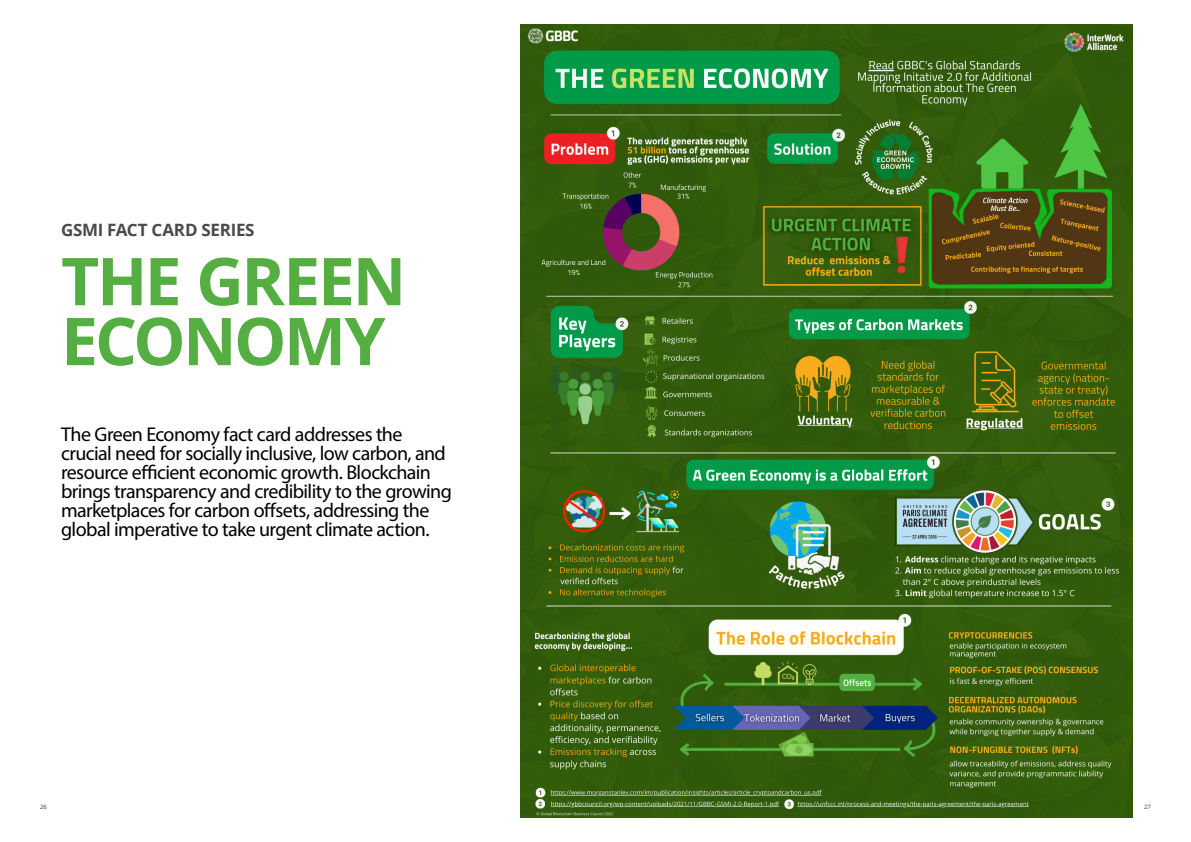
<style>
.page{position:relative;width:1191px;height:842px;background:#fff}
.page>*{position:absolute;margin:0;border:0;box-sizing:border-box;transform-origin:0 0}
.t1{font:700 66px/59.9px "Open Sans";letter-spacing:-.04em;color:#55ae42}
.t2{font:20px/19px "Myriad Pro";letter-spacing:-.03em;color:#000}
.t3{font:700 17px "Open Sans";letter-spacing:-.015em;color:#4a4a4d}
.t4{font:6px "Open Sans";color:#383839}
</style>
<div class="page">
<img style="left:520px;top:25px;width:612px;height:792px">
<p class="t3" style="left:61px;top:218px;width:195px">GSMI FACT CARD SERIES</p>
<h1 class="t1" style="left:61px;top:250px;width:347px">THE GREEN<br>ECONOMY</h1>
<p class="t2" style="left:61px;top:424px;width:392px">The Green Economy fact card addresses the crucial need for socially inclusive, low carbon, and resource efficient economic growth. Blockchain brings transparency and credibility to the growing marketplaces for carbon offsets, addressing the global imperative to take urgent climate action.</p>
<p class="t4" style="left:40px;top:802px;width:8px">26</p>
<p class="t4" style="left:1144px;top:802px;width:8px">27</p>
</div>
